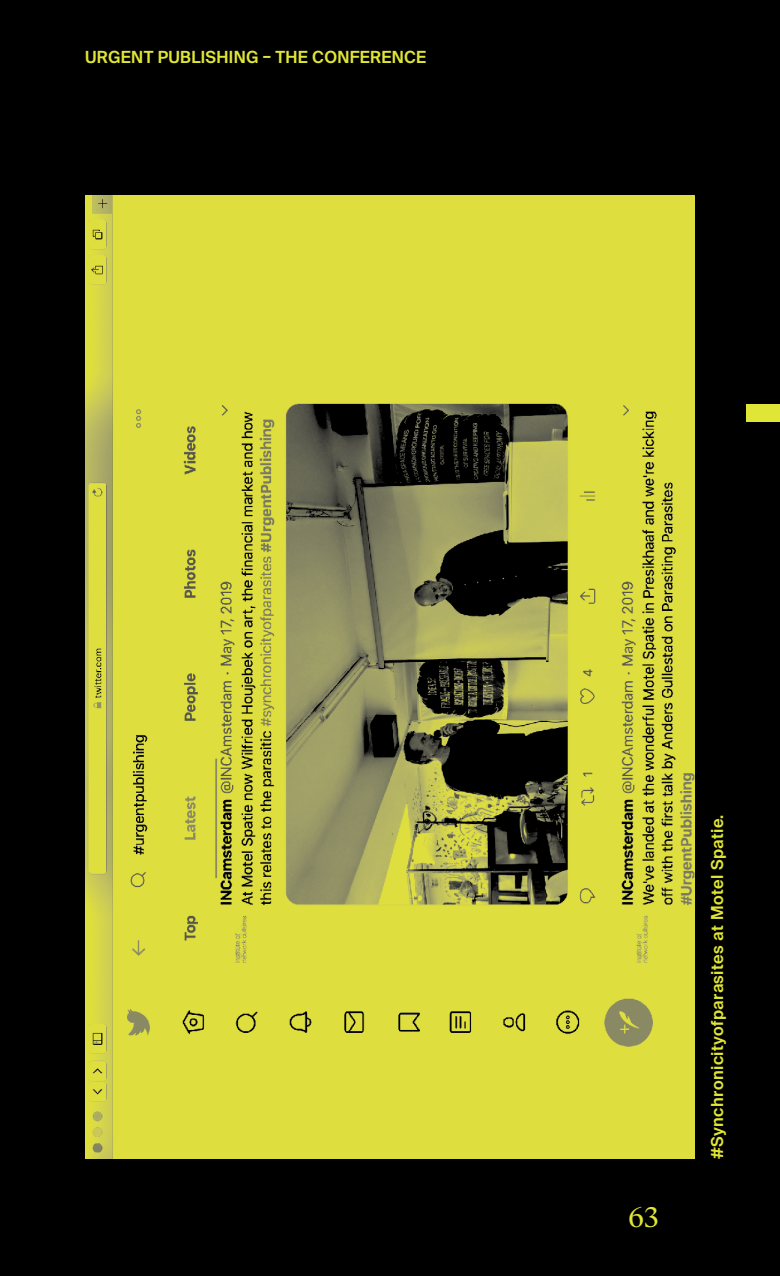
<style>
.page{position:relative;width:780px;height:1276px;background:#000}
.page>*{position:absolute;margin:0;border:0;box-sizing:border-box;transform-origin:0 0}
.t1{font:27px "Suisse Works";color:#e0e636}
.t2{font:600 16.75px "Suisse Intl";letter-spacing:.02em;color:#e0e636}
.t3{font:600 16.5px "Suisse Intl";letter-spacing:.025em;color:#e0e636}
</style>
<div class="page">
<div style="left:745px;top:404px;width:35px;height:18px;background:#e0e636"></div>
<img style="left:85px;top:195px;width:609px;height:964px">
<p class="t2" style="left:85px;top:47px;width:343px">URGENT PUBLISHING – THE CONFERENCE</p>
<h1 class="t1" style="left:628px;top:1201px;width:32px">63</h1>
<p class="t3" style="left:707px;top:1159px;width:346px;rotate:-90deg">#Synchronicityofparasites at Motel Spatie.</p>
</div>
